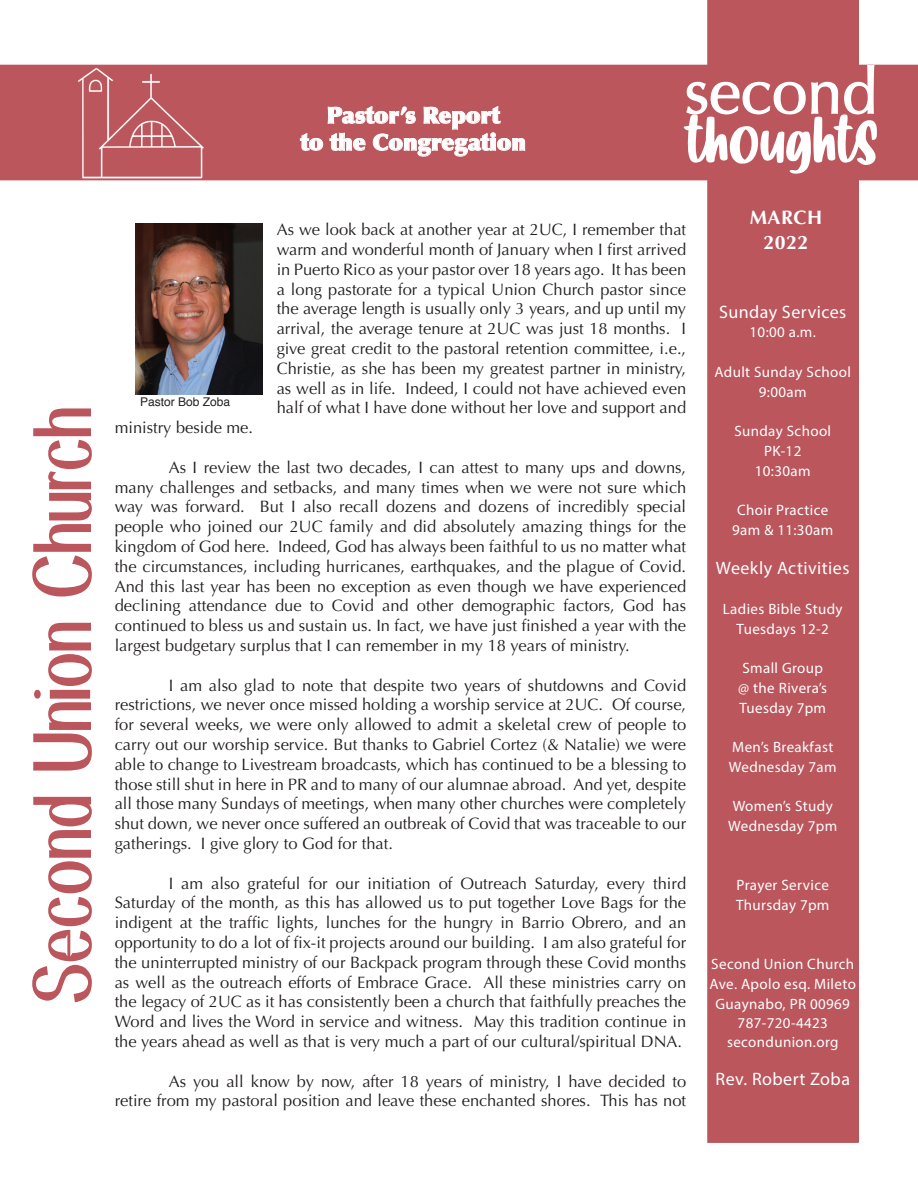
<style>
.page{position:relative;width:918px;height:1188px;background:#fff}
.page>*{position:absolute;margin:0;border:0;box-sizing:border-box;transform-origin:0 0}
.t1{font:900 22.5px/27px "Optima";color:#fff;text-align:center}
.t2{font:700 19.5px/25.2px "Optima";letter-spacing:.025em;color:#fff;text-align:center}
.t3{font:18px "Myriad Pro";letter-spacing:.025em;color:#fff}
.t4{font:16.5px/19.8px "Optima";color:#231f20;text-align:justify}
.t5{font:15px/19.8px "Myriad Pro";letter-spacing:.025em;color:#fff;text-align:center}
.t6{font:12px "Helvetica";color:#231f20}
</style>
<div class="page">
<div style="left:2px;top:66px;width:914px;height:113px;background:#ba565c"></div>
<div style="left:0;top:65px;width:918px;height:115px;border:3px solid #ba565c"></div>
<div style="left:708px;top:1px;width:150px;height:1141px;background:#ba565c"></div>
<div style="left:707px;top:0;width:152px;height:1143px;border:2px solid #ba565c"></div>
<svg style="left:32px;top:408px;width:60px;height:594px"></svg>
<img style="left:135px;top:223px;width:127px;height:171px">
<svg style="left:684px;top:64px;width:193px;height:110px"></svg>
<svg style="left:300px;top:106px;width:225px;height:51px"></svg>
<img style="left:38px;top:64px;width:204px;height:117px">
<p class="t6" style="left:140px;top:393px;width:92px">Pastor Bob Zoba</p>
<h1 class="t1" style="left:300px;top:102px;width:227px">Pastor’s Report<br>to the Congregation</h1>
<p class="t4" style="left:277px;top:220px;width:411px">As we look back at another year at 2UC, I remember that warm and wonderful month of January when I first arrived in Puerto Rico as your pastor over 18 years ago. It has been a long pastorate for a typical Union Church pastor since the average length is usually only 3 years, and up until my arrival, the average tenure at 2UC was just 18 months. I give great credit to the pastoral retention committee, i.e., Christie, as she has been my greatest partner in ministry, as well as in life. Indeed, I could not have achieved even half of what I have done without her love and support and</p>
<p class="t4" style="left:115px;top:418px;width:140px">ministry beside me.</p>
<p class="t4" style="left:115px;top:457px;width:573px;text-indent:54px">As I review the last two decades, I can attest to many ups and downs, many challenges and setbacks, and many times when we were not sure which way was forward. But I also recall dozens and dozens of incredibly special people who joined our 2UC family and did absolutely amazing things for the kingdom of God here. Indeed, God has always been faithful to us no matter what the circumstances, including hurricanes, earthquakes, and the plague of Covid.<br>And this last year has been no exception as even though we have experienced declining attendance due to Covid and other demographic factors, God has continued to bless us and sustain us. In fact, we have just finished a year with the largest budgetary surplus that I can remember in my 18 years of ministry.</p>
<p class="t4" style="left:115px;top:675px;width:573px;text-indent:54px">I am also glad to note that despite two years of shutdowns and Covid restrictions, we never once missed holding a worship service at 2UC. Of course, for several weeks, we were only allowed to admit a skeletal crew of people to carry out our worship service. But thanks to Gabriel Cortez (&amp; Natalie) we were able to change to Livestream broadcasts, which has continued to be a blessing to those still shut in here in PR and to many of our alumnae abroad. And yet, despite all those many Sundays of meetings, when many other churches were completely shut down, we never once suffered an outbreak of Covid that was traceable to our gatherings. I give glory to God for that.</p>
<p class="t4" style="left:115px;top:873px;width:573px;text-indent:54px">I am also grateful for our initiation of Outreach Saturday, every third Saturday of the month, as this has allowed us to put together Love Bags for the indigent at the traffic lights, lunches for the hungry in Barrio Obrero, and an opportunity to do a lot of fix-it projects around our building. I am also grateful for the uninterrupted ministry of our Backpack program through these Covid months as well as the outreach efforts of Embrace Grace. All these ministries carry on the legacy of 2UC as it has consistently been a church that faithfully preaches the Word and lives the Word in service and witness. May this tradition continue in the years ahead as well as that is very much a part of our cultural/spiritual DNA.</p>
<p class="t4" style="left:115px;top:1071px;width:573px;text-align:right">As you all know by now, after 18 years of ministry, I have decided to<br>retire from my pastoral position and leave these enchanted shores. This has not</p>
<p class="t2" style="left:750px;top:205px;width:74px">March<br>2022</p>
<p class="t3" style="left:719px;top:301px;width:129px">Sunday Services</p>
<p class="t5" style="left:750px;top:322px;width:68px">10:00 a.m.</p>
<p class="t5" style="left:715px;top:362px;width:138px">Adult Sunday School<br>9:00am</p>
<p class="t5" style="left:734px;top:421px;width:98px">Sunday School<br>PK-12<br>10:30am</p>
<p class="t5" style="left:732px;top:500px;width:102px">Choir Practice<br>9am &amp; 11:30am</p>
<p class="t3" style="left:716px;top:557px;width:135px">Weekly Activities</p>
<p class="t5" style="left:723px;top:599px;width:121px">Ladies Bible Study<br>Tuesdays 12-2</p>
<p class="t5" style="left:738px;top:658px;width:90px;text-align:left">Small Group @ the Rivera’s<br>Tuesday 7pm</p>
<p class="t5" style="left:729px;top:737px;width:109px;text-align:left">Men’s Breakfast<br>Wednesday 7am</p>
<p class="t5" style="left:728px;top:796px;width:111px;text-align:left">Women’s Study<br>Wednesday 7pm</p>
<p class="t5" style="left:736px;top:875px;width:95px;text-align:left">Prayer Service<br>Thursday 7pm</p>
<p class="t5" style="left:710px;top:954px;width:148px">Second Union Church<br>Ave. Apolo esq. Mileto<br>Guaynabo, PR 00969<br>787-720-4423</p>
<p class="t5" style="left:727px;top:1031px;width:113px">secondunion.org</p>
<p class="t3" style="left:715px;top:1067px;width:136px">Rev. Robert Zoba</p>
</div>
